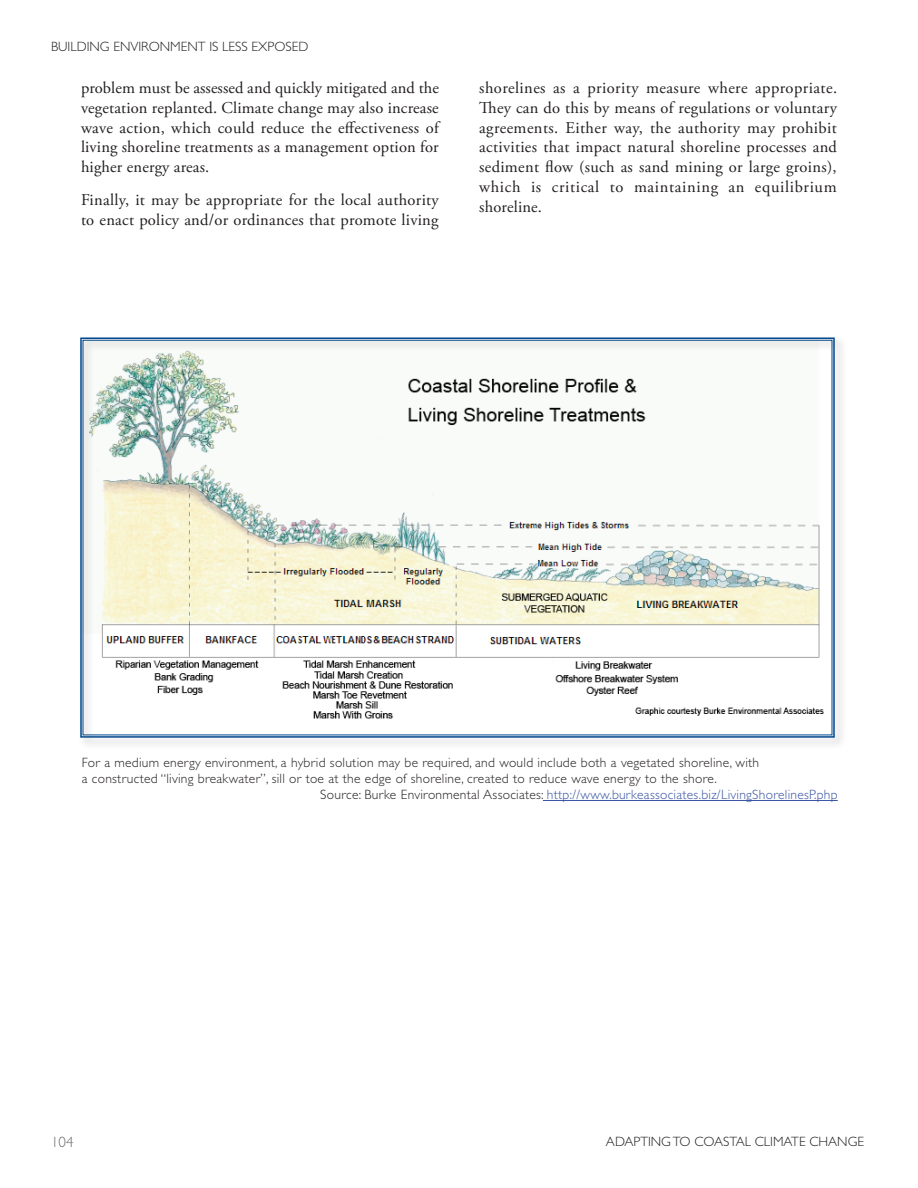
<style>
.page{position:relative;width:918px;height:1188px;background:#fff}
.page>*{position:absolute;margin:0;border:0;box-sizing:border-box;transform-origin:0 0}
.t1{font:16.5px/19.8px "Adobe Garamond Pro";letter-spacing:.015em;color:#231f20;text-align:justify}
.t2{font:300 15px "Gill Sans Std";color:#6c6d70}
.t3{font:300 13.5px "Gill Sans Std";letter-spacing:.02em;color:#231f20}
.t4{font:300 13.5px "Gill Sans Std";letter-spacing:.02em;color:#3853a3}
.t5{font:300 13.5px "Gill Sans Std";color:#231f20}
.s1{color:#231f20}
</style>
<div class="page">
<div style="left:77px;top:335px;width:770px;height:415px;background:#231f20;opacity:.3"></div>
<hr style="left:543px;top:800px;width:295px;height:1px;background:#3853a3">
<p class="t5" style="left:51px;top:39px;width:259px">BUILDING ENVIRONMENT IS LESS EXPOSED</p>
<h1 class="t1" style="left:81px;top:78px;width:359px">problem must be assessed and quickly mitigated and the vegetation replanted. Climate change may also increase wave action, which could reduce the effectiveness of living shoreline treatments as a management option for higher energy areas.</h1>
<h1 class="t1" style="left:81px;top:191px;width:359px">Finally, it may be appropriate for the local authority to enact policy and/or ordinances that promote living</h1>
<h2 class="t1" style="left:479px;top:78px;width:359px">shorelines as a priority measure where appropriate.<br>They can do this by means of regulations or voluntary agreements. Either way, the authority may prohibit activities that impact natural shoreline processes and sediment flow (such as sand mining or large groins), which is critical to maintaining an equilibrium shoreline.</h2>
<h3 class="t3" style="left:82px;top:755px;width:679px">For a medium energy environment, a hybrid solution may be required, and would include both a vegetated shoreline, with</h3>
<h3 class="t3" style="left:82px;top:771px;width:637px">a constructed “living breakwater”, sill or toe at the edge of shoreline, created to reduce wave energy to the shore.</h3>
<h3 class="t4" style="left:320px;top:787px;width:519px"><span class="s1">Source: Burke Environmental Associates:</span> http://www.burkeassociates.biz/LivingShorelinesP.php</h3>
<p class="t2" style="left:51px;top:1134px;width:24px">104</p>
<p class="t5" style="left:606px;top:1134px;width:259px">ADAPTING TO COASTAL CLIMATE CHANGE</p>
</div>
